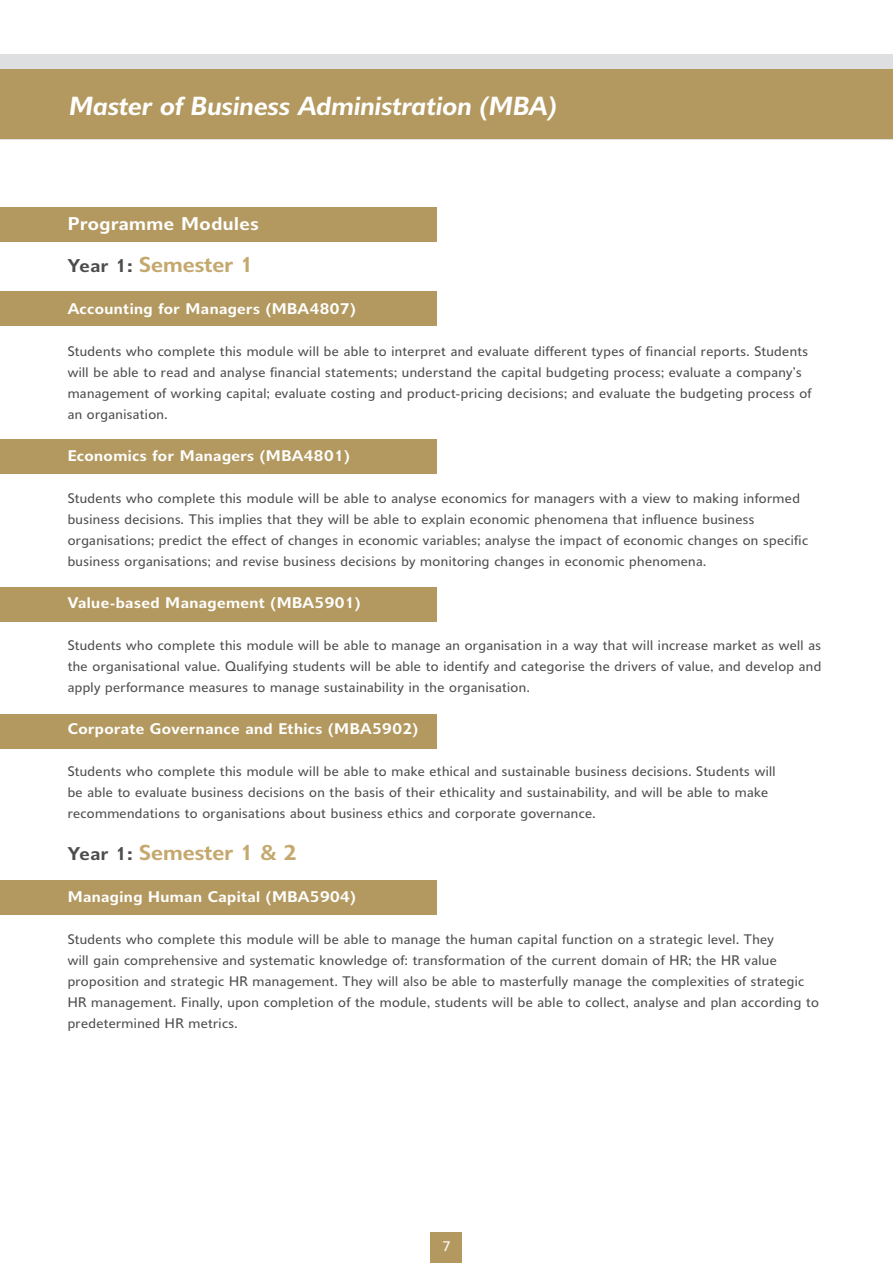
<style>
.page{position:relative;width:893px;height:1263px;background:#fff}
.page>*{position:absolute;margin:0;border:0;box-sizing:border-box;transform-origin:0 0}
.t1{font:italic 600 25.5px "Delargo DT";color:#fff}
.t2{font:600 21px "Delargo DT";color:#c4a86e}
.t3{font:600 18px "Delargo DT";letter-spacing:.03em;color:#fff}
.t4{font:600 15px "Delargo DT";letter-spacing:.03em;color:#fff}
.t5{font:13.5px/21px "Delargo DT";letter-spacing:.03em;color:#4d4d4f}
.t6{font:13.5px "Delargo DT";color:#fff}
.s1{font-size:18px;color:#4d4d4f}
</style>
<div class="page">
<div style="left:0;top:54px;width:893px;height:85px;background:#dedfe0"></div>
<div style="left:0;top:69px;width:893px;height:70px;background:#b3995f"></div>
<div style="left:431px;top:1233px;width:31px;height:30px;background:#b3995f"></div>
<div style="left:0;top:207px;width:436px;height:34px;background:#b3995f"></div>
<div style="left:0;top:291px;width:436px;height:34px;background:#b3995f"></div>
<div style="left:0;top:440px;width:436px;height:34px;background:#b3995f"></div>
<div style="left:0;top:587px;width:436px;height:34px;background:#b3995f"></div>
<div style="left:0;top:714px;width:436px;height:34px;background:#b3995f"></div>
<div style="left:0;top:880px;width:436px;height:34px;background:#b3995f"></div>
<h1 class="t1" style="left:68px;top:90px;width:489px">Master of Business Administration (MBA)</h1>
<h3 class="t3" style="left:68px;top:212px;width:192px">Programme Modules</h3>
<h2 class="t2" style="left:68px;top:252px;width:187px"><span class="s1">Year 1:</span> Semester 1</h2>
<p class="t4" style="left:68px;top:300px;width:289px">Accounting for Managers (MBA4807)</p>
<p class="t5" style="left:68px;top:341px;width:745px">Students who complete this module will be able to interpret and evaluate different types of financial reports. Students will be able to read and analyse financial statements; understand the capital budgeting process; evaluate a company’s management of working capital; evaluate costing and product-pricing decisions; and evaluate the budgeting process of an organisation.</p>
<p class="t4" style="left:68px;top:447px;width:284px">Economics for Managers (MBA4801)</p>
<p class="t5" style="left:68px;top:488px;width:742px">Students who complete this module will be able to analyse economics for managers with a view to making informed business decisions. This implies that they will be able to explain economic phenomena that influence business organisations; predict the effect of changes in economic variables; analyse the impact of economic changes on specific business organisations; and revise business decisions by monitoring changes in economic phenomena.</p>
<p class="t4" style="left:68px;top:594px;width:294px">Value-based Management (MBA5901)</p>
<p class="t5" style="left:68px;top:635px;width:755px;text-align:justify">Students who complete this module will be able to manage an organisation in a way that will increase market as well as the organisational value. Qualifying students will be able to identify and categorise the drivers of value, and develop and apply performance measures to manage sustainability in the organisation.</p>
<p class="t4" style="left:68px;top:720px;width:352px">Corporate Governance and Ethics (MBA5902)</p>
<p class="t5" style="left:68px;top:761px;width:709px">Students who complete this module will be able to make ethical and sustainable business decisions. Students will be able to evaluate business decisions on the basis of their ethicality and sustainability, and will be able to make recommendations to organisations about business ethics and corporate governance.</p>
<h2 class="t2" style="left:68px;top:840px;width:231px"><span class="s1">Year 1:</span> Semester 1 &amp; 2</h2>
<p class="t4" style="left:68px;top:888px;width:290px">Managing Human Capital (MBA5904)</p>
<p class="t5" style="left:68px;top:929px;width:753px">Students who complete this module will be able to manage the human capital function on a strategic level. They<br>will gain comprehensive and systematic knowledge of: transformation of the current domain of HR; the HR value proposition and strategic HR management. They will also be able to masterfully manage the complexities of strategic HR management. Finally, upon completion of the module, students will be able to collect, analyse and plan according to predetermined HR metrics.</p>
<p class="t6" style="left:442px;top:1237px;width:10px">7</p>
</div>
